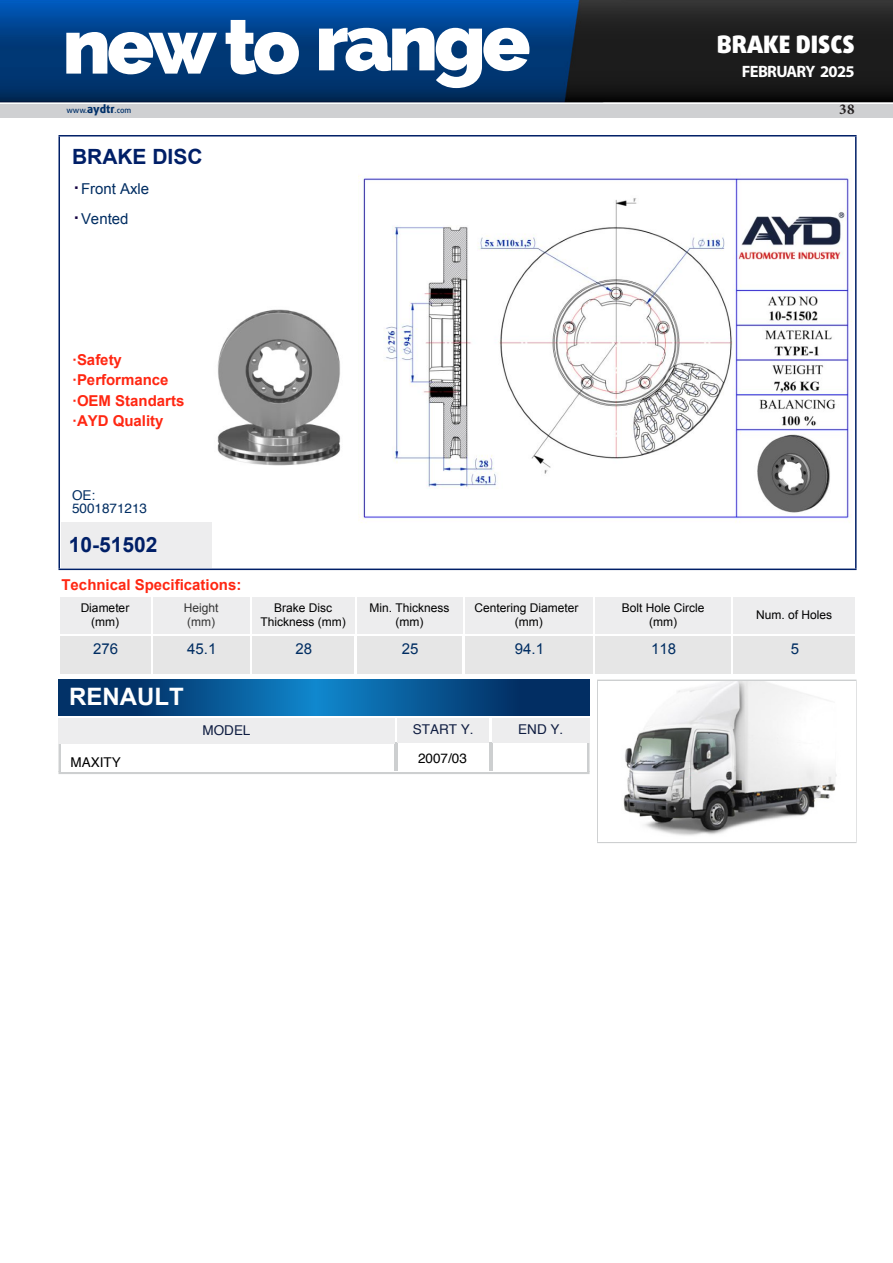
<style>
.page{position:relative;width:893px;height:1263px;background:#fff}
.page>*{position:absolute;margin:0;border:0;box-sizing:border-box;transform-origin:0 0}
.t1{font:900 24px "Daxline Pro";color:#fff}
.t2{font:700 24px "Arial";color:#fff}
.t3{font:700 21px "Arial";color:#001f67}
.t4{font:700 16.5px "Myriad Pro";letter-spacing:-.04em;color:#fff}
.t5{font:700 15px/20.7px "Arial";color:#ff2712}
.t6{font:15px/30px "Arial";color:#002d62}
.t7{font:700 15px "Minion Pro";color:#231f20}
.t8{font:13.5px "Helvetica";color:#0f1d41}
.t9{font:13.5px/13.5px "Helvetica";color:#002d62}
.t10{font:13.5px "Helvetica";color:#000}
.t11{font:12px/13.5px "Arial";color:#000;text-align:center}
.t12{font:12px/13.5px "Arial";color:#343434}
.t13{font:500 7.8px "Daxline Pro";color:#003069}
.s1{font-weight:800;font-size:11.1px}
.s2{font-weight:700;font-size:18px;color:#140041}
</style>
<div class="page">
<img style="left:0;top:0;width:893px;height:103px">
<div style="left:0;top:104px;width:893px;height:18px;background:#cfd0d2"></div>
<svg style="left:319px;top:28px;width:210px;height:60px"></svg>
<svg style="left:66px;top:20px;width:233px;height:54px"></svg>
<div style="left:0;top:118px;width:892px;height:775px;background:#fff"></div>
<hr style="left:58px;top:135px;width:798px;height:2px;background:#001f67">
<hr style="left:58px;top:569px;width:798px;height:1px;background:#001f67">
<hr style="left:855px;top:137px;width:1px;height:432px;background:#001f67">
<hr style="left:58px;top:137px;width:2px;height:432px;background:#001f67">
<img style="left:217px;top:309px;width:124px;height:157px">
<div style="left:62px;top:522px;width:150px;height:45px;background:#ededee"></div>
<svg style="left:586px;top:742px;width:4px;height:29px"></svg>
<hr style="left:58px;top:771px;width:532px;height:3px;background:#cdcfd0">
<svg style="left:58px;top:744px;width:3px;height:27px"></svg>
<hr style="left:394px;top:742px;width:4px;height:29px;background:#cdcfd0">
<hr style="left:489px;top:742px;width:3px;height:29px;background:#cdcfd0">
<svg style="left:58px;top:680px;width:532px;height:36px;background:#074f8b"></svg>
<hr style="left:597px;top:680px;width:259px;height:1px;background:#cdcfd0">
<hr style="left:597px;top:842px;width:259px;height:1px;background:#cdcfd0">
<hr style="left:855px;top:681px;width:1px;height:161px;background:#cdcfd0">
<hr style="left:597px;top:681px;width:1px;height:161px;background:#cdcfd0">
<img style="left:623px;top:681px;width:214px;height:155px">
<div style="left:398px;top:719px;width:91px;height:23px;background:#ededee"></div>
<div style="left:492px;top:719px;width:98px;height:23px;background:#ededee"></div>
<div style="left:58px;top:718px;width:336px;height:26px;background:#ededee"></div>
<svg style="left:60px;top:626px;width:91px;height:48px"></svg>
<div style="left:60px;top:651px;width:90px;height:23px;background:#e6e6e6"></div>
<div style="left:60px;top:636px;width:90px;height:27px;background:#e6e6e6"></div>
<div style="left:153px;top:626px;width:96px;height:50px;background:linear-gradient(to right,#fff,#fff)"></div>
<div style="left:153px;top:651px;width:96px;height:23px;background:#e6e6e6"></div>
<div style="left:153px;top:636px;width:96px;height:24px;background:#e6e6e6"></div>
<img style="left:358px;top:174px;width:494px;height:349px">
<div style="left:252px;top:628px;width:103px;height:48px;background:linear-gradient(to right,#fff,#fff)"></div>
<div style="left:252px;top:650px;width:102px;height:24px;background:#e6e6e6"></div>
<div style="left:252px;top:636px;width:102px;height:24px;background:#e6e6e6"></div>
<div style="left:354px;top:630px;width:108px;height:45px;background:linear-gradient(to right,#fff,#fff)"></div>
<div style="left:357px;top:650px;width:105px;height:24px;background:#e6e6e6"></div>
<div style="left:357px;top:636px;width:105px;height:27px;background:#e6e6e6"></div>
<svg style="left:462px;top:628px;width:134px;height:46px"></svg>
<div style="left:465px;top:651px;width:127px;height:23px;background:#e6e6e6"></div>
<div style="left:465px;top:636px;width:127px;height:27px;background:#e6e6e6"></div>
<svg style="left:594px;top:630px;width:140px;height:44px"></svg>
<div style="left:596px;top:651px;width:134px;height:23px;background:#e6e6e6"></div>
<div style="left:596px;top:636px;width:134px;height:27px;background:#e6e6e6"></div>
<div style="left:734px;top:630px;width:122px;height:48px;background:linear-gradient(to right,#fff,#fff)"></div>
<div style="left:734px;top:651px;width:121px;height:23px;background:#e6e6e6"></div>
<div style="left:734px;top:636px;width:121px;height:27px;background:#e6e6e6"></div>
<div style="left:60px;top:597px;width:90px;height:36px;background:#ededee"></div>
<div style="left:153px;top:597px;width:96px;height:36px;background:#ededee"></div>
<div style="left:252px;top:597px;width:102px;height:36px;background:#ededee"></div>
<div style="left:357px;top:597px;width:105px;height:36px;background:#ededee"></div>
<div style="left:465px;top:597px;width:127px;height:36px;background:#ededee"></div>
<div style="left:596px;top:597px;width:134px;height:36px;background:#ededee"></div>
<div style="left:734px;top:597px;width:121px;height:36px;background:#ededee"></div>
<h1 class="t1" style="left:717px;top:29px;width:139px">BRAKE DISCS</h1>
<h3 class="t4" style="left:742px;top:60px;width:114px">FEBRUARY 2025</h3>
<p class="t13" style="left:66px;top:105px;width:66px">www.<span class="s1">aydtr</span>.com</p>
<p class="t7" style="left:839px;top:99px;width:17px">38</p>
<h2 class="t3" style="left:72px;top:142px;width:132px">BRAKE DISC</h2>
<p class="t6" style="left:74px;top:173px;width:77px"><span class="s2">·</span>Front Axle <span class="s2">·</span>Vented</p>
<p class="t5" style="left:72px;top:349px;width:114px">·Safety ·Performance ·OEM Standarts ·AYD Quality</p>
<p class="t9" style="left:72px;top:488px;width:77px">OE:<br>5001871213</p>
<h2 class="t3" style="left:69px;top:531px;width:90px">10-51502</h2>
<p class="t5" style="left:62px;top:574px;width:181px">Technical Specifications:</p>
<p class="t11" style="left:81px;top:601px;width:50px">Diameter (mm)</p>
<p class="t12" style="left:184px;top:601px;width:36px">Height (mm)</p>
<p class="t11" style="left:260px;top:601px;width:87px">Brake Disc<br>Thickness (mm)</p>
<p class="t11" style="left:369px;top:601px;width:81px">Min. Thickness (mm)</p>
<p class="t11" style="left:474px;top:601px;width:105px">Centering Diameter (mm)</p>
<p class="t11" style="left:622px;top:601px;width:84px">Bolt Hole Circle (mm)</p>
<p class="t11" style="left:756px;top:608px;width:77px">Num. of Holes</p>
<p class="t6" style="left:93px;top:634px;width:27px">276</p>
<p class="t6" style="left:187px;top:634px;width:31px">45.1</p>
<p class="t6" style="left:295px;top:634px;width:18px">28</p>
<p class="t6" style="left:402px;top:634px;width:18px">25</p>
<p class="t6" style="left:515px;top:634px;width:31px">94.1</p>
<p class="t6" style="left:651px;top:634px;width:27px">118</p>
<p class="t6" style="left:791px;top:634px;width:10px">5</p>
<h1 class="t2" style="left:69px;top:681px;width:116px">RENAULT</h1>
<p class="t8" style="left:202px;top:720px;width:49px">MODEL</p>
<p class="t8" style="left:413px;top:719px;width:62px">START Y.</p>
<p class="t8" style="left:518px;top:719px;width:46px">END Y.</p>
<p class="t10" style="left:70px;top:751px;width:52px">MAXITY</p>
<p class="t10" style="left:418px;top:748px;width:50px">2007/03</p>
</div>
